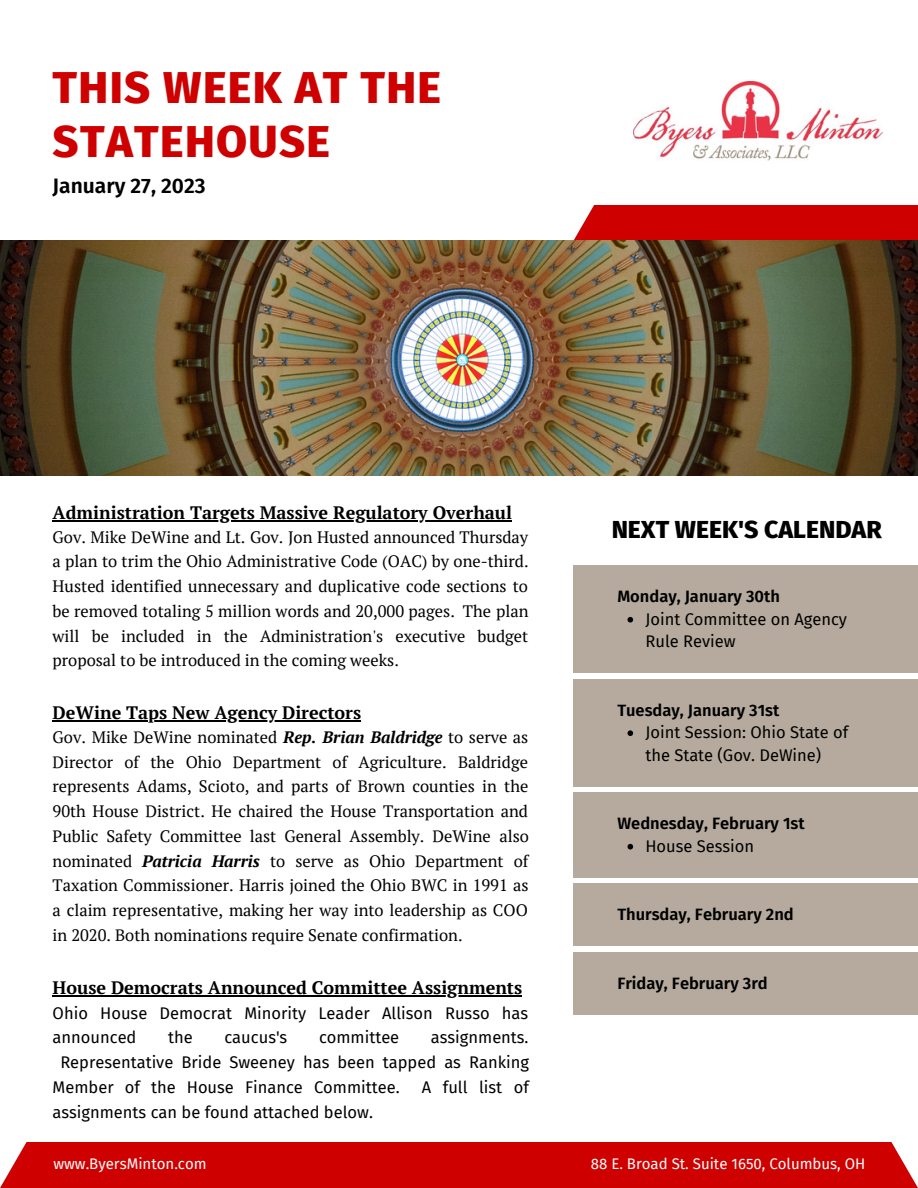
<style>
.page{position:relative;width:918px;height:1188px;background:#fff}
.page>*{position:absolute;margin:0;border:0;box-sizing:border-box;transform-origin:0 0}
.t1{font:800 45px/54px "Fira Sans";letter-spacing:.03em;color:#ce0000}
.t2{font:800 24.75px "Fira Sans";color:#000}
.t3{font:600 21px "Fira Sans";color:#000}
.t4{font:700 18px "PT Serif";color:#000}
.t5{font:16.5px/24.8px "PT Serif";color:#000;text-align:justify}
.t6{font:16.5px/22.5px "Fira Sans";color:#000}
.t7{font:600 16.5px "Fira Sans";color:#000}
.t8{font:15px "Fira Sans";color:#fff}
.s1{font-weight:700;font-style:italic}
</style>
<div class="page">
<div style="left:574px;top:205px;width:344px;height:36px;background:#ce0000"></div>
<img style="left:0;top:241px;width:918px;height:235px">
<div style="left:574px;top:565px;width:344px;height:108px;background:#b5aa9d"></div>
<svg style="left:628px;top:617px;width:5px;height:6px"></svg>
<div style="left:574px;top:883px;width:344px;height:63px;background:#b5aa9d"></div>
<div style="left:0;top:1142px;width:918px;height:46px;background:#ce0000"></div>
<div style="left:574px;top:952px;width:344px;height:63px;background:#b5aa9d"></div>
<div style="left:574px;top:792px;width:344px;height:86px;background:#b5aa9d"></div>
<svg style="left:628px;top:844px;width:5px;height:6px"></svg>
<div style="left:574px;top:679px;width:344px;height:108px;background:#b5aa9d"></div>
<svg style="left:628px;top:730px;width:5px;height:6px"></svg>
<hr style="left:53px;top:520px;width:459px;height:1px;background:#000">
<hr style="left:53px;top:720px;width:308px;height:2px;background:#000">
<hr style="left:53px;top:995px;width:469px;height:1px;background:#000">
<img style="left:634px;top:81px;width:249px;height:79px">
<h1 class="t1" style="left:53px;top:61px;width:390px">THIS WEEK AT THE<br>STATEHOUSE</h1>
<p class="t3" style="left:53px;top:174px;width:155px">January 27, 2023</p>
<p class="t4" style="left:53px;top:500px;width:461px">Administration Targets Massive Regulatory Overhaul</p>
<p class="t5" style="left:53px;top:524px;width:478px">Gov. Mike DeWine and Lt. Gov. Jon Husted announced Thursday a plan to trim the Ohio Administrative Code (OAC) by one-third.<br>Husted identified unnecessary and duplicative code sections to be removed totaling 5 million words and 20,000 pages. The plan will be included in the Administration's executive budget proposal to be introduced in the coming weeks.</p>
<p class="t4" style="left:53px;top:701px;width:310px">DeWine Taps New Agency Directors</p>
<p class="t5" style="left:53px;top:724px;width:478px">Gov. Mike DeWine nominated <span class="s1">Rep. Brian Baldridge</span> to serve as Director of the Ohio Department of Agriculture. Baldridge represents Adams, Scioto, and parts of Brown counties in the 90th House District. He chaired the House Transportation and Public Safety Committee last General Assembly. DeWine also nominated <span class="s1">Patricia Harris</span> to serve as Ohio Department of Taxation Commissioner. Harris joined the Ohio BWC in 1991 as a claim representative, making her way into leadership as COO in 2020. Both nominations require Senate confirmation.</p>
<p class="t4" style="left:53px;top:975px;width:471px">House Democrats Announced Committee Assignments</p>
<p class="t6" style="left:53px;top:1001px;width:477px;line-height:24.8px">Ohio House Democrat Minority Leader Allison Russo has announced</p>
<p class="t6" style="left:168px;top:1027px;width:26px">the</p>
<p class="t6" style="left:224px;top:1027px;width:64px">caucus's</p>
<p class="t6" style="left:319px;top:1027px;width:82px">committee</p>
<p class="t6" style="left:431px;top:1027px;width:99px">assignments.</p>
<p class="t6" style="left:60px;top:1051px;width:470px">Representative Bride Sweeney has been tapped as Ranking</p>
<p class="t6" style="left:53px;top:1076px;width:349px">Member of the House Finance Committee.</p>
<p class="t6" style="left:422px;top:1076px;width:109px">A full list of</p>
<p class="t6" style="left:53px;top:1101px;width:322px">assignments can be found attached below.</p>
<h2 class="t2" style="left:612px;top:515px;width:272px">NEXT WEEK'S CALENDAR</h2>
<p class="t7" style="left:617px;top:587px;width:164px">Monday, January 30th</p>
<p class="t6" style="left:645px;top:608px;width:203px">Joint Committee on Agency<br>Rule Review</p>
<p class="t7" style="left:617px;top:700px;width:163px">Tuesday, January 31st</p>
<p class="t6" style="left:645px;top:721px;width:205px">Joint Session: Ohio State of the State (Gov. DeWine)</p>
<p class="t7" style="left:617px;top:814px;width:189px">Wednesday, February 1st</p>
<p class="t6" style="left:645px;top:835px;width:110px">House Session</p>
<p class="t7" style="left:617px;top:905px;width:178px">Thursday, February 2nd</p>
<p class="t7" style="left:617px;top:973px;width:152px">Friday, February 3rd</p>
<p class="t8" style="left:53px;top:1155px;width:155px">www.ByersMinton.com</p>
<p class="t8" style="left:591px;top:1155px;width:276px">88 E. Broad St. Suite 1650, Columbus, OH</p>
</div>
